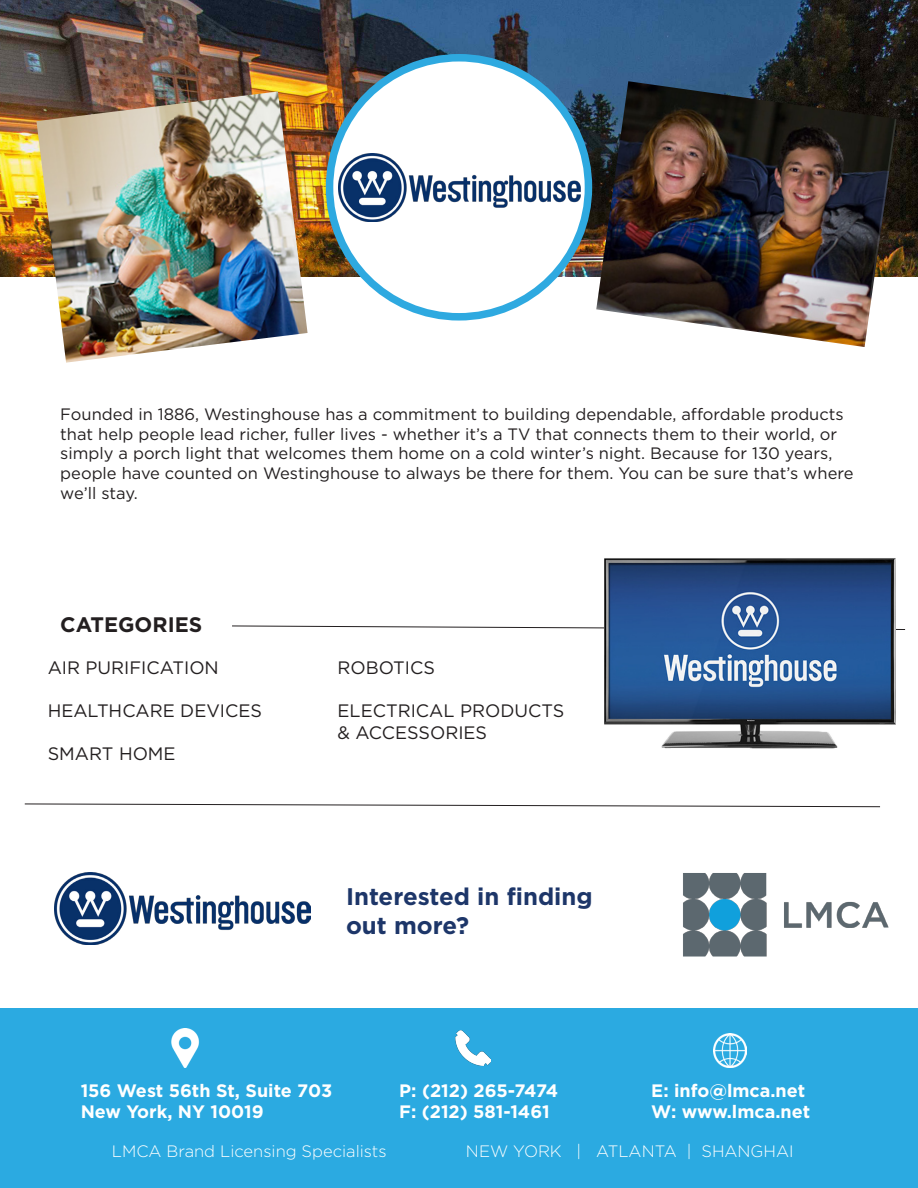
<style>
.page{position:relative;width:918px;height:1188px;background:#fff}
.page>*{position:absolute;margin:0;border:0;box-sizing:border-box;transform-origin:0 0}
.t1{font:700 24px "Gotham";color:#1d3669}
.t2{font:700 21px "Gotham";color:#231f20}
.t3{font:700 18px "Gotham";color:#fff}
.t4{font:18px "Gotham";color:#231f20}
.t5{font:16.5px/19.8px "Gotham";color:#231f20}
.t6{font:300 16.5px "Gotham";color:#fff}
</style>
<div class="page">
<img style="left:0;top:0;width:918px;height:277px">
<img style="left:596px;top:81px;width:301px;height:266px">
<div style="left:330px;top:58px;width:258px;height:259px;background:#fff;border-radius:50%"></div>
<div style="left:326px;top:54px;width:266px;height:267px;border:8px solid #2ea9e0;border-radius:50%"></div>
<div style="left:0;top:1008px;width:918px;height:180px;background:#2baae1"></div>
<img style="left:171px;top:1029px;width:28px;height:38px">
<img style="left:455px;top:1030px;width:36px;height:35px">
<img style="left:713px;top:1034px;width:34px;height:34px">
<svg style="left:24px;top:803px;width:857px;height:5px"></svg>
<img style="left:683px;top:873px;width:206px;height:84px">
<svg style="left:232px;top:625px;width:674px;height:5px"></svg>
<img style="left:36px;top:92px;width:272px;height:271px">
<img style="left:605px;top:558px;width:290px;height:191px">
<img style="left:54px;top:872px;width:256px;height:72px">
<img style="left:339px;top:154px;width:241px;height:68px">
<p class="t5" style="left:60px;top:404px;width:795px">Founded in 1886, Westinghouse has a commitment to building dependable, affordable products that help people lead richer, fuller lives - whether it’s a TV that connects them to their world, or simply a porch light that welcomes them home on a cold winter’s night. Because for 130 years, people have counted on Westinghouse to always be there for them. You can be sure that’s where we’ll stay.</p>
<p class="t2" style="left:60px;top:612px;width:143px">CATEGORIES</p>
<p class="t4" style="left:48px;top:657px;width:173px">AIR PURIFICATION</p>
<p class="t4" style="left:48px;top:701px;width:216px">HEALTHCARE DEVICES</p>
<p class="t4" style="left:48px;top:744px;width:129px">SMART HOME</p>
<p class="t4" style="left:338px;top:657px;width:99px">ROBOTICS</p>
<p class="t4" style="left:338px;top:701px;width:228px">ELECTRICAL PRODUCTS</p>
<p class="t4" style="left:338px;top:722px;width:151px">&amp; ACCESSORIES</p>
<p class="t1" style="left:346px;top:882px;width:248px">Interested in finding</p>
<p class="t1" style="left:346px;top:911px;width:125px">out more?</p>
<p class="t3" style="left:81px;top:1080px;width:253px">156 West 56th St, Suite 703</p>
<p class="t3" style="left:81px;top:1102px;width:185px">New York, NY 10019</p>
<p class="t3" style="left:399px;top:1080px;width:160px">P: (212) 265-7474</p>
<p class="t3" style="left:399px;top:1102px;width:152px">F: (212) 581-1461</p>
<p class="t3" style="left:651px;top:1080px;width:156px">E: info@lmca.net</p>
<p class="t3" style="left:651px;top:1102px;width:161px">W: www.lmca.net</p>
<p class="t6" style="left:112px;top:1142px;width:276px">LMCA Brand Licensing Specialists</p>
<p class="t6" style="left:466px;top:1142px;width:329px">NEW YORK | ATLANTA | SHANGHAI</p>
</div>
